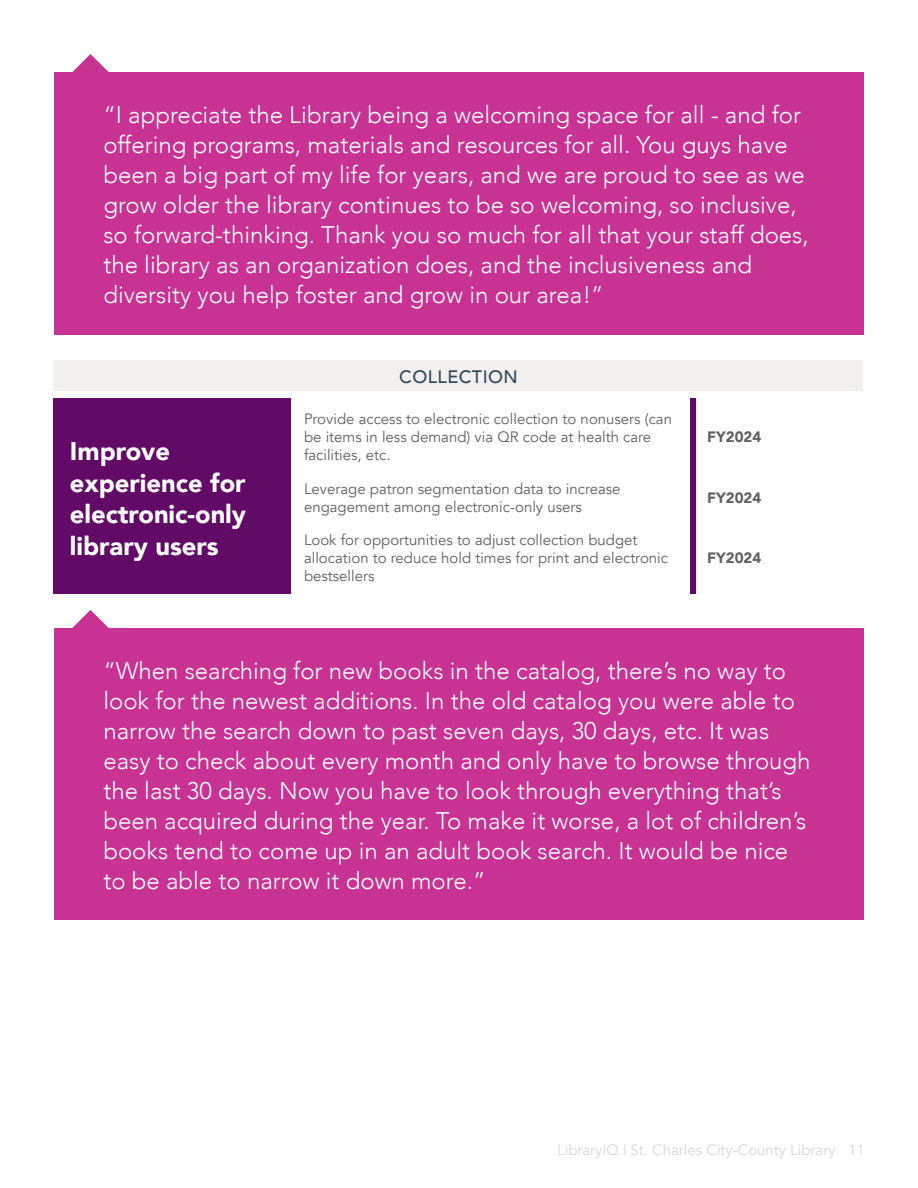
<style>
.page{position:relative;width:918px;height:1188px;background:#fff}
.page>*{position:absolute;margin:0;border:0;box-sizing:border-box;transform-origin:0 0}
.t1{font:900 25.5px/31.5px "Avenir";color:#fff}
.t2{font:300 24px/30px "Avenir";color:#fff}
.t3{font:500 18px "Avenir";letter-spacing:.025em;color:#30485a}
.t4{font:15px/18px "Avenir";color:#616166}
.t5{font:15px "Avenir";color:#d7d7d9}
.t6{font:900 15px "Avenir";color:#616166}
</style>
<div class="page">
<div style="left:54px;top:73px;width:810px;height:262px;background:#c83293"></div>
<div style="left:54px;top:629px;width:810px;height:291px;background:#c83293"></div>
<svg style="left:69px;top:54px;width:44px;height:19px"></svg>
<svg style="left:69px;top:610px;width:44px;height:19px"></svg>
<div style="left:53px;top:361px;width:810px;height:30px;background:#f1f0ef"></div>
<div style="left:53px;top:399px;width:238px;height:195px;background:#610a66"></div>
<div style="left:691px;top:399px;width:5px;height:195px;background:#610a66"></div>
<p class="t2" style="left:103px;top:100px;width:707px">“I appreciate the Library being a welcoming space for all - and for offering programs, materials and resources for all. You guys have been a big part of my life for years, and we are proud to see as we grow older the library continues to be so welcoming, so inclusive, so forward-thinking. Thank you so much for all that your staff does, the library as an organization does, and the inclusiveness and diversity you help foster and grow in our area!”</p>
<p class="t1" style="left:70px;top:435px;width:178px">Improve experience for electronic-only library users</p>
<p class="t3" style="left:399px;top:361px;width:120px">COLLECTION</p>
<p class="t4" style="left:304px;top:410px;width:370px">Provide access to electronic collection to nonusers (can be items in less demand) via QR code at health care facilities, etc.</p>
<p class="t4" style="left:304px;top:480px;width:318px">Leverage patron segmentation data to increase engagement among electronic-only users</p>
<p class="t4" style="left:304px;top:531px;width:366px">Look for opportunities to adjust collection budget allocation to reduce hold times for print and electronic bestsellers</p>
<p class="t6" style="left:707px;top:424px;width:56px">FY2024</p>
<p class="t6" style="left:707px;top:485px;width:56px">FY2024</p>
<p class="t6" style="left:707px;top:545px;width:56px">FY2024</p>
<p class="t2" style="left:103px;top:656px;width:709px">“When searching for new books in the catalog, there’s no way to look for the newest additions. In the old catalog you were able to narrow the search down to past seven days, 30 days, etc. It was easy to check about every month and only have to browse through the last 30 days. Now you have to look through everything that’s been acquired during the year. To make it worse, a lot of children’s books tend to come up in an adult book search. It would be nice to be able to narrow it down more.”</p>
<p class="t5" style="left:557px;top:1140px;width:309px">LibraryIQ | St. Charles City-County Library 11</p>
</div>
